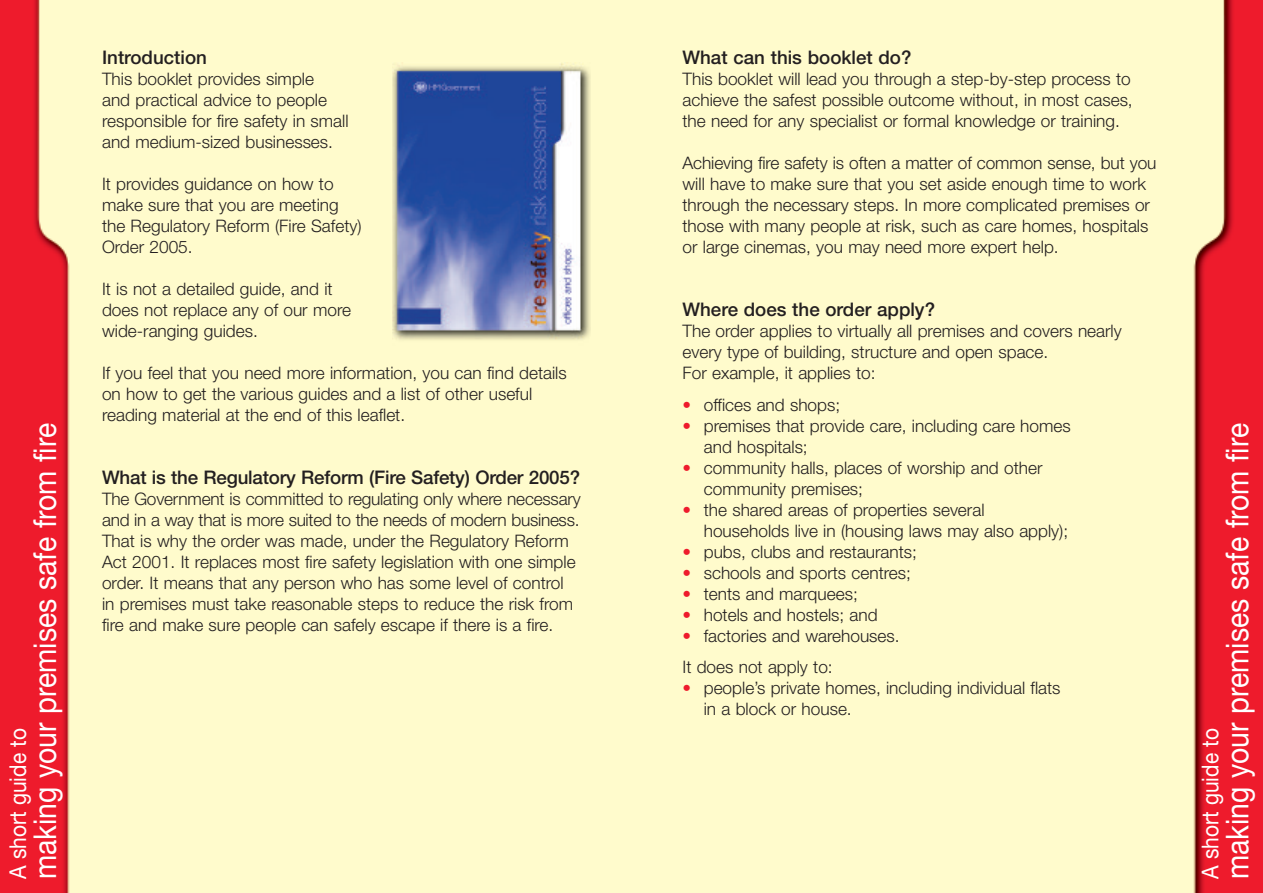
<style>
.page{position:relative;width:1263px;height:893px;background:#fff}
.page>*{position:absolute;margin:0;border:0;box-sizing:border-box;transform-origin:0 0}
.t1{font:31.5px "Helvetica Neue";color:#fff;scale:.9 1}
.t2{font:23.25px "Helvetica Neue";color:#fff;scale:.9 1}
.t3{font:500 18.75px "Helvetica Neue";color:#231f20}
.t4{font:300 17.25px/21px "Helvetica Neue";color:#231f20}
.s1{color:#ee1b2c}
</style>
<div class="page">
<img style="left:0;top:0;width:1263px;height:893px">
<img style="left:392px;top:62px;width:198px;height:284px">
<h1 class="t1" style="left:34px;top:879px;width:508px;rotate:-90deg">making your premises safe from fire</h1>
<h2 class="t2" style="left:10px;top:879px;width:169px;rotate:-90deg">A short guide to</h2>
<p class="t3" style="left:102px;top:51px;width:106px">Introduction</p>
<p class="t4" style="left:102px;top:70px;width:248px">This booklet provides simple<br>and practical advice to people responsible for fire safety in small and medium-sized businesses.</p>
<p class="t4" style="left:102px;top:175px;width:261px">It provides guidance on how to make sure that you are meeting the Regulatory Reform (Fire Safety)<br>Order 2005.</p>
<p class="t4" style="left:102px;top:280px;width:251px">It is not a detailed guide, and it does not replace any of our more wide-ranging guides.</p>
<p class="t4" style="left:102px;top:364px;width:466px">If you feel that you need more information, you can find details on how to get the various guides and a list of other useful reading material at the end of this leaflet.</p>
<p class="t3" style="left:102px;top:471px;width:480px">What is the Regulatory Reform (Fire Safety) Order 2005?</p>
<p class="t4" style="left:102px;top:490px;width:480px">The Government is committed to regulating only where necessary and in a way that is more suited to the needs of modern business.<br>That is why the order was made, under the Regulatory Reform Act 2001. It replaces most fire safety legislation with one simple order. It means that any person who has some level of control<br>in premises must take reasonable steps to reduce the risk from fire and make sure people can safely escape if there is a fire.</p>
<p class="t3" style="left:682px;top:51px;width:230px">What can this booklet do?</p>
<p class="t4" style="left:682px;top:70px;width:452px;text-align:justify">This booklet will lead you through a step-by-step process to achieve the safest possible outcome without, in most cases, the need for any specialist or formal knowledge or training.</p>
<p class="t4" style="left:682px;top:154px;width:475px">Achieving fire safety is often a matter of common sense, but you will have to make sure that you set aside enough time to work through the necessary steps. In more complicated premises or those with many people at risk, such as care homes, hospitals or large cinemas, you may need more expert help.</p>
<p class="t3" style="left:682px;top:303px;width:254px">Where does the order apply?</p>
<p class="t4" style="left:682px;top:322px;width:441px">The order applies to virtually all premises and covers nearly every type of building, structure and open space.<br>For example, it applies to:</p>
<p class="t4" style="left:682px;top:396px;width:159px"><span class="s1">•</span> offices and shops;</p>
<p class="t4" style="left:704px;top:417px;width:368px;text-indent:-21px"><span class="s1">•</span> premises that provide care, including care homes and hospitals;</p>
<p class="t4" style="left:704px;top:459px;width:340px;text-indent:-21px"><span class="s1">•</span> community halls, places of worship and other community premises;</p>
<p class="t4" style="left:704px;top:501px;width:366px;text-indent:-21px"><span class="s1">•</span> the shared areas of properties several households live in (housing laws may also apply);</p>
<p class="t4" style="left:682px;top:543px;width:236px"><span class="s1">•</span> pubs, clubs and restaurants;</p>
<p class="t4" style="left:682px;top:564px;width:230px"><span class="s1">•</span> schools and sports centres;</p>
<p class="t4" style="left:682px;top:585px;width:177px"><span class="s1">•</span> tents and marquees;</p>
<p class="t4" style="left:682px;top:606px;width:197px"><span class="s1">•</span> hotels and hostels; and</p>
<p class="t4" style="left:682px;top:622px;width:219px;line-height:31.5px"><span class="s1">•</span> factories and warehouses.<br>It does not apply to:</p>
<p class="t4" style="left:704px;top:679px;width:358px;text-indent:-21px"><span class="s1">•</span> people’s private homes, including individual flats in a block or house.</p>
<h1 class="t1" style="left:1226px;top:879px;width:508px;rotate:-90deg">making your premises safe from fire</h1>
<h2 class="t2" style="left:1202px;top:879px;width:169px;rotate:-90deg">A short guide to</h2>
</div>
